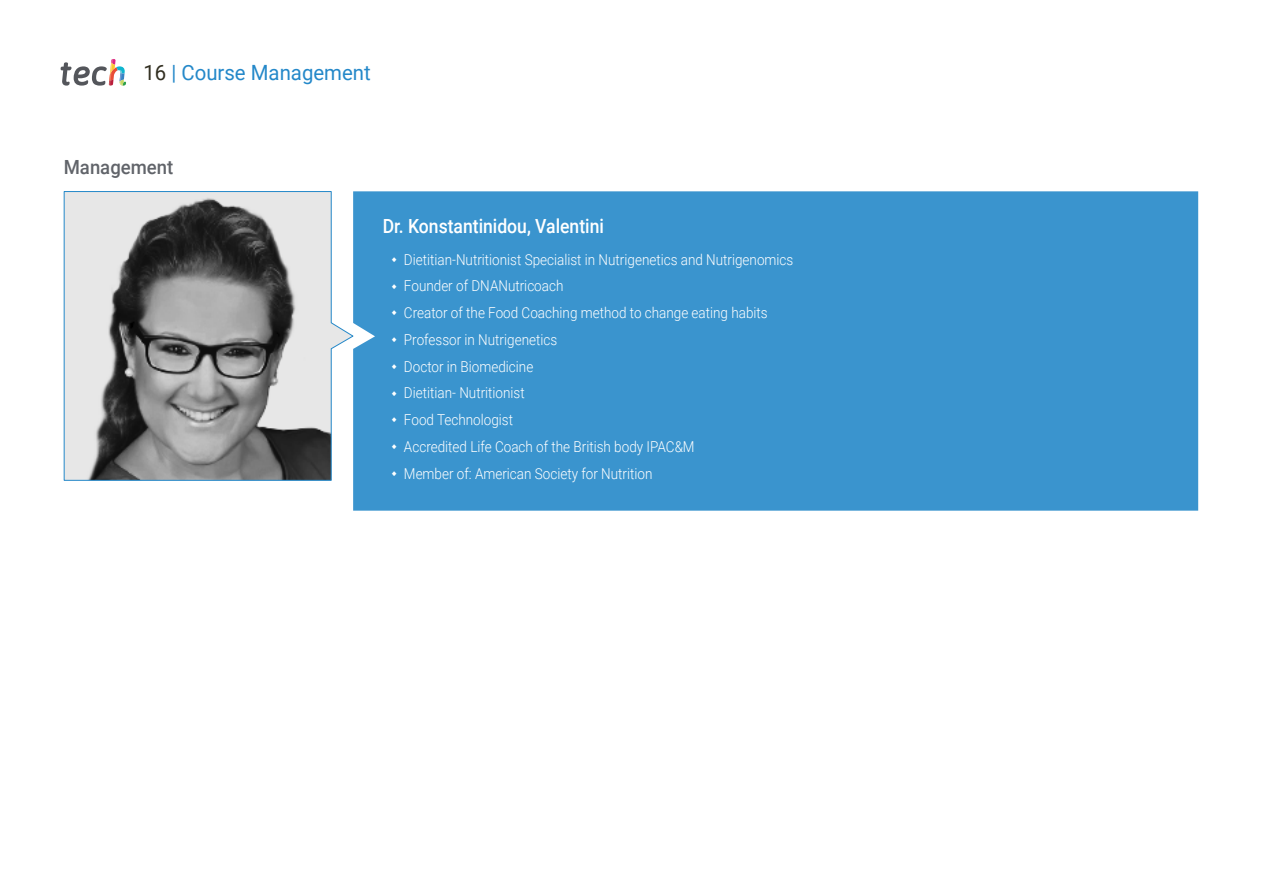
<style>
.page{position:relative;width:1263px;height:893px;background:#fff}
.page>*{position:absolute;margin:0;border:0;box-sizing:border-box;transform-origin:0 0}
.t1{font:21px "Roboto";color:#2488c9}
.t2{font:500 19.5px "Roboto";color:#fff;scale:.9 1}
.t3{font:500 19.5px "Roboto";color:#61646a;scale:.95 1}
.t4{font:300 15px/26.7px "Roboto";color:#fff;scale:.9 1}
.s1{color:#312e20}
</style>
<div class="page">
<svg style="left:61px;top:59px;width:65px;height:27px"></svg>
<div style="left:353px;top:191px;width:845px;height:320px;background:#3a94ce"></div>
<svg style="left:64px;top:191px;width:290px;height:290px;background:#9d9e9f"></svg>
<svg style="left:392px;top:257px;width:5px;height:5px"></svg>
<svg style="left:392px;top:284px;width:5px;height:5px"></svg>
<svg style="left:392px;top:310px;width:5px;height:5px"></svg>
<svg style="left:392px;top:337px;width:5px;height:5px"></svg>
<svg style="left:392px;top:364px;width:5px;height:5px"></svg>
<svg style="left:392px;top:391px;width:5px;height:5px"></svg>
<svg style="left:392px;top:417px;width:5px;height:5px"></svg>
<svg style="left:392px;top:444px;width:5px;height:5px"></svg>
<svg style="left:392px;top:471px;width:5px;height:5px"></svg>
<h1 class="t1" style="left:144px;top:57px;width:229px"><span class="s1">16</span> | Course Management</h1>
<h2 class="t3" style="left:64px;top:154px;width:117px">Management</h2>
<h2 class="t2" style="left:383px;top:212px;width:247px">Dr. Konstantinidou, Valentini</h2>
<p class="t4" style="left:404px;top:245px;width:434px">Dietitian-Nutritionist Specialist in Nutrigenetics and Nutrigenomics Founder of DNANutricoach<br>Creator of the Food Coaching method to change eating habits Professor in Nutrigenetics<br>Doctor in Biomedicine<br>Dietitian- Nutritionist<br>Food Technologist<br>Accredited Life Coach of the British body IPAC&amp;M<br>Member of: American Society for Nutrition</p>
</div>
